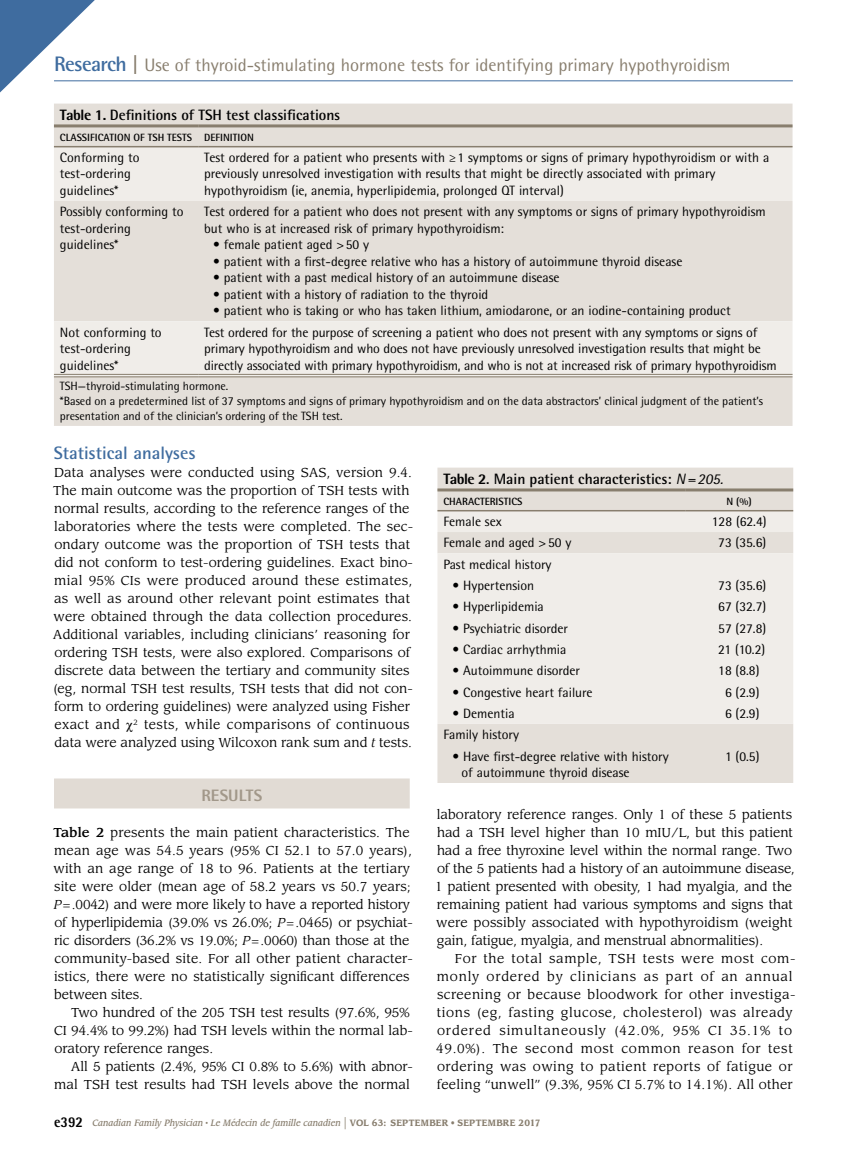
<style>
.page{position:relative;width:851px;height:1161px;background:#fff}
.page>*{position:absolute;margin:0;border:0;box-sizing:border-box;transform-origin:0 0}
.t1{font:18px "Rotis Semi Sans Std";color:#887e6e}
.t2{font:700 18px "Rotis Semi Sans Std";color:#3f6c9f}
.t3{font:800 16.5px "Rotis Semi Sans Std";color:#a2988a}
.t4{font:700 15px "Rotis Semi Sans Std";color:#000}
.t5{font:13.5px/16.5px "Rotis Semi Sans Std";color:#000}
.t6{font:12.75px/18px "Leawood Std";letter-spacing:.005em;color:#000}
.t7{font:12.75px/18px "Leawood Std";letter-spacing:.045em;color:#000}
.t8{font:12px/15px "Rotis Semi Sans Std";color:#000}
.t9{font:700 10.5px "Rotis Semi Sans Std";color:#000}
.t10{font:italic 500 9px "Leawood Std";color:#887e6e;scale:.9 1}
.s1{font-weight:700;font-size:21px;color:#3f6c9f}
.s2{font-weight:700;font-size:21px}
.s3{font-weight:800}
.s4{font-style:italic}
.s5{font-weight:500}
.s6{font-weight:400;font-style:italic}
.s7{font-family:"Rotis Semi Sans Std";font-weight:800;font-style:normal;font-size:15px;color:#000}
.s8{font-weight:400;font-style:normal;font-size:15px}
.s9{font-weight:700;font-style:normal}
.s10{font-weight:400;font-style:normal}
</style>
<div class="page">
<hr style="left:54px;top:80px;width:738px;height:1px;background:#3f6c9f">
<svg style="left:0;top:0;width:122px;height:104px"></svg>
<div style="left:54px;top:778px;width:356px;height:30px;background:#e1dbd4"></div>
<div style="left:54px;top:104px;width:738px;height:322px;background:#e4dfd9"></div>
<svg style="left:54px;top:147px;width:738px;height:229px;background:#e9e5e0"></svg>
<hr style="left:54px;top:124px;width:144px;height:3px;background:#887e6e">
<hr style="left:198px;top:124px;width:594px;height:3px;background:#887e6e">
<hr style="left:54px;top:374px;width:144px;height:1px;background:#887e6e">
<hr style="left:54px;top:377px;width:144px;height:1px;background:#887e6e">
<hr style="left:198px;top:374px;width:594px;height:1px;background:#887e6e">
<hr style="left:198px;top:377px;width:594px;height:1px;background:#887e6e">
<hr style="left:54px;top:146px;width:144px;height:1px;background:#887e6e">
<hr style="left:198px;top:146px;width:594px;height:1px;background:#887e6e">
<div style="left:437px;top:468px;width:356px;height:315px;background:#e4dfd9"></div>
<svg style="left:437px;top:511px;width:356px;height:213px;background:#eeebe7"></svg>
<hr style="left:437px;top:488px;width:248px;height:3px;background:#887e6e">
<hr style="left:437px;top:510px;width:248px;height:1px;background:#887e6e">
<hr style="left:685px;top:488px;width:108px;height:3px;background:#887e6e">
<hr style="left:685px;top:510px;width:108px;height:1px;background:#887e6e">
<h1 class="t1" style="left:54px;top:55px;width:678px"><span class="s1">Research</span> <span class="s2">|</span> Use of thyroid-stimulating hormone tests for identifying primary hypothyroidism</h1>
<p class="t4" style="left:60px;top:106px;width:282px"><span class="s3">Table 1.</span> Definitions of TSH test classifications</p>
<p class="t9" style="left:60px;top:131px;width:7px">class</p>
<p class="t9" style="left:87px;top:131px;width:67px">ification of tsh</p>
<p class="t9" style="left:167px;top:131px;width:6px">tests</p>
<p class="t9" style="left:204px;top:131px;width:51px">definition</p>
<p class="t5" style="left:60px;top:149px;width:81px">Conforming to test-ordering guidelines*</p>
<p class="t5" style="left:204px;top:149px;width:566px">Test ordered for a patient who presents with ≥1 symptoms or signs of primary hypothyroidism or with a previously unresolved investigation with results that might be directly associated with primary hypothyroidism (ie, anemia, hyperlipidemia, prolonged QT interval)</p>
<p class="t5" style="left:60px;top:203px;width:125px">Possibly conforming to test-ordering guidelines*</p>
<p class="t5" style="left:204px;top:203px;width:563px">Test ordered for a patient who does not present with any symptoms or signs of primary hypothyroidism but who is at increased risk of primary hypothyroidism:</p>
<p class="t5" style="left:213px;top:236px;width:157px">• female patient aged &gt;50 y</p>
<p class="t5" style="left:213px;top:253px;width:470px">• patient with a first-degree relative who has a history of autoimmune thyroid disease</p>
<p class="t5" style="left:213px;top:269px;width:348px">• patient with a past medical history of an autoimmune disease</p>
<p class="t5" style="left:213px;top:286px;width:277px">• patient with a history of radiation to the thyroid</p>
<p class="t5" style="left:213px;top:302px;width:519px">• patient who is taking or who has taken lithium, amiodarone, or an iodine-containing product</p>
<p class="t5" style="left:60px;top:324px;width:103px">Not conforming to test-ordering guidelines*</p>
<p class="t5" style="left:204px;top:324px;width:574px">Test ordered for the purpose of screening a patient who does not present with any symptoms or signs of primary hypothyroidism and who does not have previously unresolved investigation results that might be directly associated with primary hypothyroidism, and who is not at increased risk of primary hypothyroidism</p>
<p class="t8" style="left:60px;top:378px;width:704px">TSH—thyroid-stimulating hormone.<br>*Based on a predetermined list of 37 symptoms and signs of primary hypothyroidism and on the data abstractors’ clinical judgment of the patient’s presentation and of the clinician’s ordering of the TSH test.</p>
<h1 class="t2" style="left:54px;top:442px;width:143px">Statistical analyses</h1>
<p class="t6" style="left:53px;top:464px;width:362px">Data analyses were conducted using SAS, version 9.4.<br>The main outcome was the proportion of TSH tests with normal results, according to the reference ranges of the laboratories where the tests were completed. The sec&shy;ondary outcome was the proportion of TSH tests that did not conform to test-ordering guidelines. Exact bino&shy;mial 95% CIs were produced around these estimates, as well as around other relevant point estimates that were obtained through the data collection procedures.<br>Additional variables, including clinicians’ reasoning for ordering TSH tests, were also explored. Comparisons of discrete data between the tertiary and community sites (eg, normal TSH test results, TSH tests that did not con&shy;form to ordering guidelines) were analyzed using Fisher exact and <sup>2</sup> tests, while comparisons of continuous data were analyzed using Wilcoxon rank sum and <span class="s4">t</span> tests.</p>
<p class="t3" style="left:201px;top:785px;width:54px">RESU LTS</p>
<p class="t6" style="left:53px;top:824px;width:361px"><span class="s5">Table 2</span> presents the main patient characteristics. The mean age was 54.5 years (95% CI 52.1 to 57.0 years), with an age range of 18 to 96. Patients at the tertiary site were older (mean age of 58.2 years vs 50.7 years; <span class="s4">P</span>=.0042) and were more likely to have a reported history of hyperlipidemia (39.0% vs 26.0%; <span class="s4">P</span>=.0465) or psychiat&shy;ric disorders (36.2% vs 19.0%; <span class="s4">P</span>=.0060) than those at the community-based site. For all other patient character&shy;istics, there were no statistically significant differences between sites.</p>
<p class="t6" style="left:54px;top:1004px;width:360px;text-indent:17px">Two hundred of the 205 TSH test results (97.6%, 95%<br>CI 94.4% to 99.2%) had TSH levels within the normal lab&shy;oratory reference ranges.</p>
<p class="t6" style="left:54px;top:1058px;width:360px;text-align:right">All 5 patients (2.4%, 95% CI 0.8% to 5.6%) with abnor&shy;mal TSH test results had TSH levels above the normal</p>
<p class="t4" style="left:443px;top:470px;width:281px"><span class="s3">Table 2</span>. Main patient characteristics: <span class="s6">N=205.</span></p>
<p class="t9" style="left:443px;top:495px;width:13px">Character</p>
<p class="t9" style="left:495px;top:495px;width:22px">istics</p>
<p class="t9" style="left:726px;top:495px;width:27px">n (%)</p>
<p class="t5" style="left:443px;top:513px;width:60px">Female sex</p>
<p class="t5" style="left:711px;top:513px;width:56px">128 (62.4)</p>
<p class="t5" style="left:443px;top:534px;width:129px">Female and aged &gt;50 y</p>
<p class="t5" style="left:718px;top:534px;width:49px">73 (35.6)</p>
<p class="t5" style="left:443px;top:556px;width:110px">Past medical history</p>
<p class="t5" style="left:452px;top:577px;width:83px">• Hypertension</p>
<p class="t5" style="left:718px;top:577px;width:49px">73 (35.6)</p>
<p class="t5" style="left:452px;top:598px;width:93px">• Hyperlipidemia</p>
<p class="t5" style="left:718px;top:598px;width:49px">67 (32.7)</p>
<p class="t5" style="left:452px;top:620px;width:117px">• Psychiatric disorder</p>
<p class="t5" style="left:718px;top:620px;width:49px">57 (27.8)</p>
<p class="t5" style="left:452px;top:641px;width:115px">• Cardiac arrhythmia</p>
<p class="t5" style="left:718px;top:641px;width:48px">21 (10.2)</p>
<p class="t5" style="left:452px;top:662px;width:129px">• Autoimmune disorder</p>
<p class="t5" style="left:718px;top:662px;width:43px">18 (8.8)</p>
<p class="t5" style="left:452px;top:684px;width:142px">• Congestive heart failure</p>
<p class="t5" style="left:725px;top:684px;width:36px">6 (2.9)</p>
<p class="t5" style="left:452px;top:705px;width:64px">• Dementia</p>
<p class="t5" style="left:725px;top:705px;width:36px">6 (2.9)</p>
<p class="t5" style="left:443px;top:726px;width:77px">Family history</p>
<p class="t5" style="left:461px;top:748px;width:209px;text-indent:-9px">• Have first-degree relative with history of autoimmune thyroid disease</p>
<p class="t5" style="left:725px;top:748px;width:36px">1 (0.5)</p>
<p class="t6" style="left:435px;top:806px;width:361px">laboratory reference ranges. Only 1 of these 5 patients had a TSH level higher than 10 mIU/L, but this patient had a free thyroxine level within the normal range. Two of the 5 patients had a history of an autoimmune disease, 1 patient presented with obesity, 1 had myalgia, and the remaining patient had various symptoms and signs that were possibly associated with hypothyroidism (weight gain, fatigue, myalgia, and menstrual abnormalities).</p>
<p class="t7" style="left:436px;top:950px;width:361px;text-indent:19px">For the total sample, TSH tests were most com&shy;monly ordered by clinicians as part of an annual screening or because bloodwork for other investiga&shy;tions (eg, fasting glucose, cholesterol) was already ordered simultaneously (42.0%, 95% CI 35.1% to 49.0%). The second most common reason for test ordering was owing to patient reports of fatigue or feeling “unwell” (9.3%, 95% CI 5.7% to 14.1%). All other</p>
<p class="t10" style="left:54px;top:1118px;width:542px"><span class="s7">e392</span> Canadian Family Physician <sup>•</sup> Le Médecin de famille canadien <span class="s8">|</span> <span class="s9">VOL 63: SEPTEMBER</span> <span class="s10">•</span> <span class="s9">SEPTEMBRE 2017</span></p>
</div>
